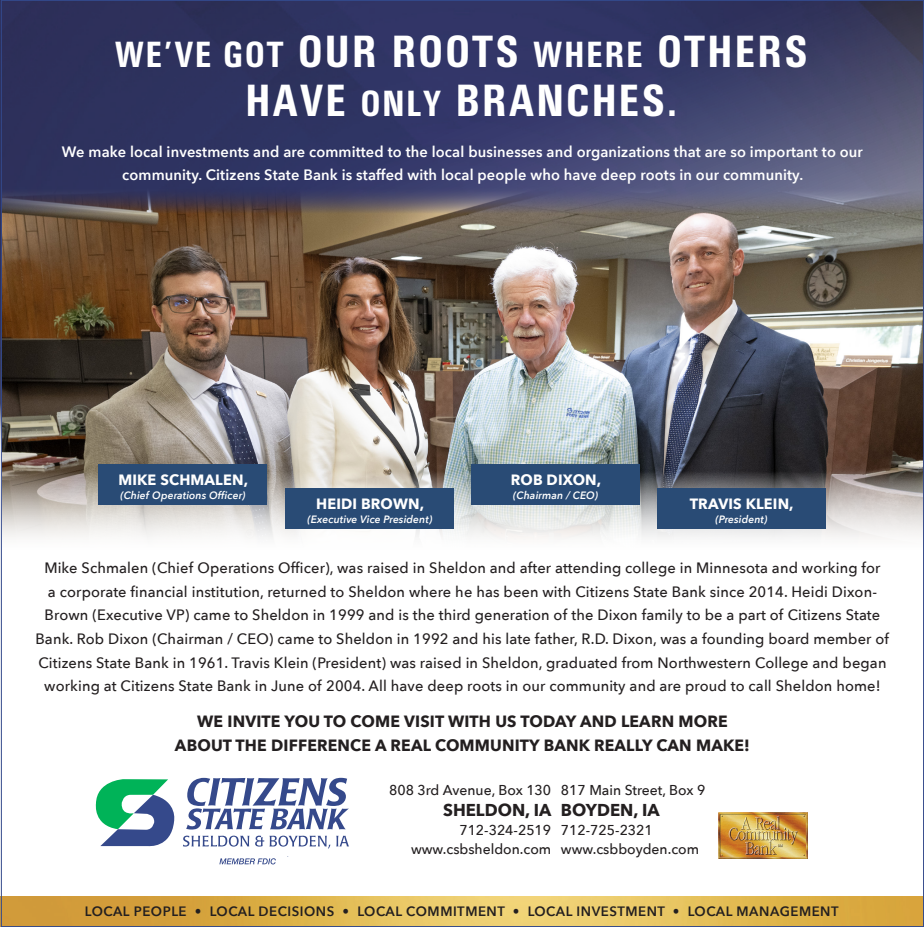
<style>
.page{position:relative;width:924px;height:927px;background:#fff}
.page>*{position:absolute;margin:0;border:0;box-sizing:border-box;transform-origin:0 0}
.t1{font:47px/49.5px "Univers Bold Cond DTC";letter-spacing:.02em;color:#fff;text-align:center}
.t2{font:700 17.12px "Avenir Next";color:#231f20}
.t3{font:700 16.25px "Avenir Next";letter-spacing:.01em;color:#231f20}
.t4{font:500 15px/23.5px "Avenir Next";letter-spacing:.01em;color:#231f20;text-align:center}
.t5{font:600 15px/23.5px "Avenir Next";letter-spacing:.01em;color:#fff;text-align:center}
.t6{font:700 14.88px "Avenir Next";letter-spacing:.01em;color:#fff}
.t7{font:500 14.25px "Avenir Next";color:#231f20}
.t8{font:600 13.5px "Avenir Next";letter-spacing:.04em;color:#231f20}
.t9{font:italic 600 10.62px "Avenir Next";letter-spacing:.01em;color:#fff}
.s1{font-size:37.88px}
</style>
<div class="page">
<img style="left:3px;top:2px;width:918px;height:183px">
<img style="left:3px;top:185px;width:918px;height:353px">
<img style="left:718px;top:812px;width:89px;height:46px">
<svg style="left:219px;top:858px;width:57px;height:6px"></svg>
<svg style="left:95px;top:777px;width:254px;height:71px"></svg>
<img style="left:0;top:896px;width:921px;height:31px">
<div style="left:99px;top:464px;width:168px;height:41px;background:#294b75"></div>
<div style="left:286px;top:488px;width:168px;height:41px;background:#294b75"></div>
<div style="left:471px;top:464px;width:169px;height:41px;background:#294b75"></div>
<div style="left:657px;top:488px;width:168px;height:41px;background:#294b75"></div>
<p class="t1" style="left:114px;top:26px;width:695px"><span class="s1">WE’VE GOT</span> OUR ROOTS <span class="s1">WHERE</span> OTHERS<br>HAVE <span class="s1">ONLY</span> BRANCHES.</p>
<p class="t5" style="left:62px;top:139px;width:802px">We make local investments and are committed to the local businesses and organizations that are so important to our community. Citizens State Bank is staffed with local people who have deep roots in our community.</p>
<p class="t6" style="left:118px;top:467px;width:131px">MIKE SCHMALEN,</p>
<p class="t9" style="left:120px;top:486px;width:127px">(Chief Operations Officer)</p>
<p class="t6" style="left:316px;top:491px;width:109px">HEIDI BROWN,</p>
<p class="t9" style="left:307px;top:510px;width:126px">(Executive Vice President)</p>
<p class="t6" style="left:510px;top:467px;width:92px">ROB DIXON,</p>
<p class="t9" style="left:513px;top:486px;width:87px">(Chairman / CEO)</p>
<p class="t6" style="left:689px;top:491px;width:105px">TRAVIS KLEIN,</p>
<p class="t9" style="left:715px;top:510px;width:54px">(President)</p>
<p class="t4" style="left:35px;top:556px;width:855px">Mike Schmalen (Chief Operations Officer), was raised in Sheldon and after attending college in Minnesota and working for<br>a corporate financial institution, returned to Sheldon where he has been with Citizens State Bank since 2014. Heidi Dixon-Brown (Executive VP) came to Sheldon in 1999 and is the third generation of the Dixon family to be a part of Citizens State Bank. Rob Dixon (Chairman / CEO) came to Sheldon in 1992 and his late father, R.D. Dixon, was a founding board member of Citizens State Bank in 1961. Travis Klein (President) was raised in Sheldon, graduated from Northwestern College and began working at Citizens State Bank in June of 2004. All have deep roots in our community and are proud to call Sheldon home!</p>
<p class="t3" style="left:197px;top:707px;width:532px">WE INVITE YOU TO COME VISIT WITH US TODAY AND LEARN MORE</p>
<p class="t3" style="left:175px;top:731px;width:576px">ABOUT THE DIFFERENCE A REAL COMMUNITY BANK REALLY CAN MAKE!</p>
<p class="t7" style="left:389px;top:777px;width:163px">808 3rd Avenue, Box 130</p>
<p class="t2" style="left:443px;top:795px;width:110px">SHELDON, IA</p>
<p class="t7" style="left:459px;top:818px;width:93px">712-324-2519</p>
<p class="t7" style="left:411px;top:837px;width:142px">www.csbsheldon.com</p>
<p class="t7" style="left:561px;top:777px;width:146px">817 Main Street, Box 9</p>
<p class="t2" style="left:561px;top:795px;width:100px">BOYDEN, IA</p>
<p class="t7" style="left:561px;top:818px;width:93px">712-725-2321</p>
<p class="t7" style="left:561px;top:837px;width:140px">www.csbboyden.com</p>
<p class="t8" style="left:85px;top:899px;width:755px">LOCAL PEOPLE • LOCAL DECISIONS • LOCAL COMMITMENT • LOCAL INVESTMENT • LOCAL MANAGEMENT</p>
</div>
